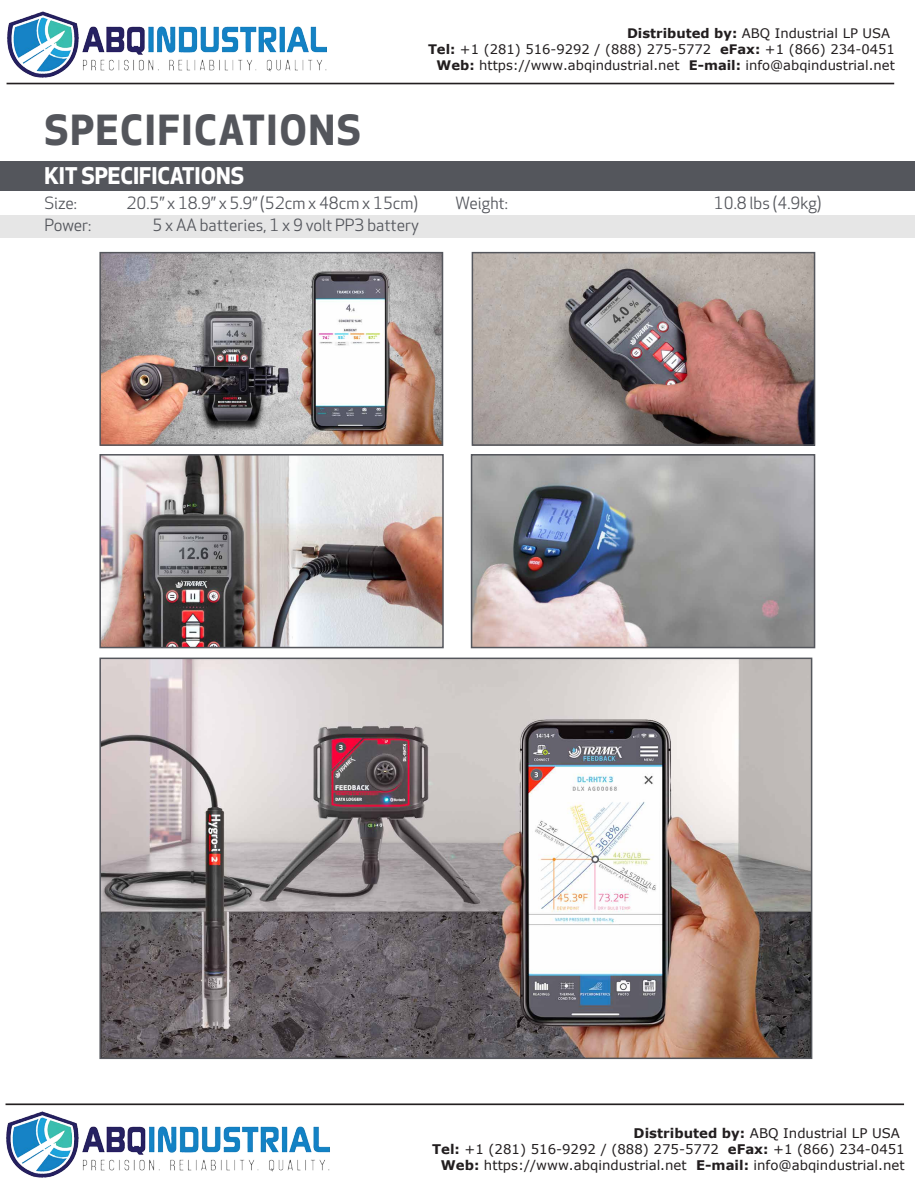
<style>
.page{position:relative;width:915px;height:1191px;background:#fff}
.page>*{position:absolute;margin:0;border:0;box-sizing:border-box;transform-origin:0 0}
.t1{font:700 40.5px "Apex New";letter-spacing:.045em;color:#54565c}
.t2{font:700 22.5px "Apex New";color:#fff}
.t3{font:16.5px "Apex New";color:#54565c}
.t4{font:13.35px "Verdana";color:#221e1f}
.t5{font:13.2px "Verdana";color:#221e1f}
.s1{font-weight:700}
</style>
<div class="page">
<div style="left:0;top:161px;width:914px;height:29px;background:#54565c"></div>
<div style="left:0;top:215px;width:914px;height:22px;background:#e6e6e6"></div>
<img style="left:102px;top:255px;width:338px;height:188px">
<div style="left:99px;top:252px;width:344px;height:194px;border:2px solid #54565c"></div>
<img style="left:474px;top:255px;width:338px;height:188px">
<div style="left:471px;top:252px;width:344px;height:194px;border:2px solid #54565c"></div>
<img style="left:102px;top:457px;width:338px;height:188px">
<div style="left:99px;top:454px;width:344px;height:194px;border:2px solid #54565c"></div>
<img style="left:102px;top:660px;width:707px;height:396px">
<div style="left:99px;top:657px;width:713px;height:402px;border:2px solid #54565c"></div>
<img style="left:473px;top:457px;width:339px;height:188px">
<div style="left:470px;top:454px;width:345px;height:194px;border:2px solid #54565c"></div>
<hr style="left:6px;top:1103px;width:897px;height:2px;background:#231f20">
<img style="left:6px;top:1111px;width:324px;height:67px">
<img style="left:7px;top:11px;width:320px;height:67px">
<hr style="left:7px;top:83px;width:886px;height:1px;background:#231f20">
<p class="t5" style="left:626px;top:24px;width:264px"><span class="s1">Distributed by:</span> ABQ Industrial LP USA</p>
<p class="t5" style="left:428px;top:40px;width:468px"><span class="s1">Tel:</span> +1 (281) 516-9292 / (888) 275-5772 <span class="s1">eFax:</span> +1 (866) 234-0451</p>
<p class="t5" style="left:436px;top:56px;width:459px"><span class="s1">Web:</span> https://www.abqindustrial.net <span class="s1">E-mail:</span> info@abqindustrial.net</p>
<h1 class="t1" style="left:44px;top:106px;width:318px">SPECIFICATIONS</h1>
<h2 class="t2" style="left:44px;top:163px;width:201px">KIT SPECIFICATIONS</h2>
<p class="t3" style="left:44px;top:193px;width:34px">Size:</p>
<p class="t3" style="left:126px;top:193px;width:293px">20.5” x 18.9” x 5.9” (52cm x 48cm x 15cm)</p>
<p class="t3" style="left:44px;top:216px;width:48px">Power:</p>
<p class="t3" style="left:152px;top:216px;width:268px">5 x AA batteries, 1 x 9 volt PP3 battery</p>
<p class="t3" style="left:455px;top:193px;width:54px">Weight:</p>
<p class="t3" style="left:713px;top:193px;width:109px">10.8 lbs (4.9kg)</p>
<p class="t4" style="left:633px;top:1124px;width:268px"><span class="s1">Distributed by:</span> ABQ Industrial LP USA</p>
<p class="t4" style="left:432px;top:1140px;width:474px"><span class="s1">Tel:</span> +1 (281) 516-9292 / (888) 275-5772 <span class="s1">eFax:</span> +1 (866) 234-0451</p>
<p class="t4" style="left:440px;top:1156px;width:465px"><span class="s1">Web:</span> https://www.abqindustrial.net <span class="s1">E-mail:</span> info@abqindustrial.net</p>
</div>
